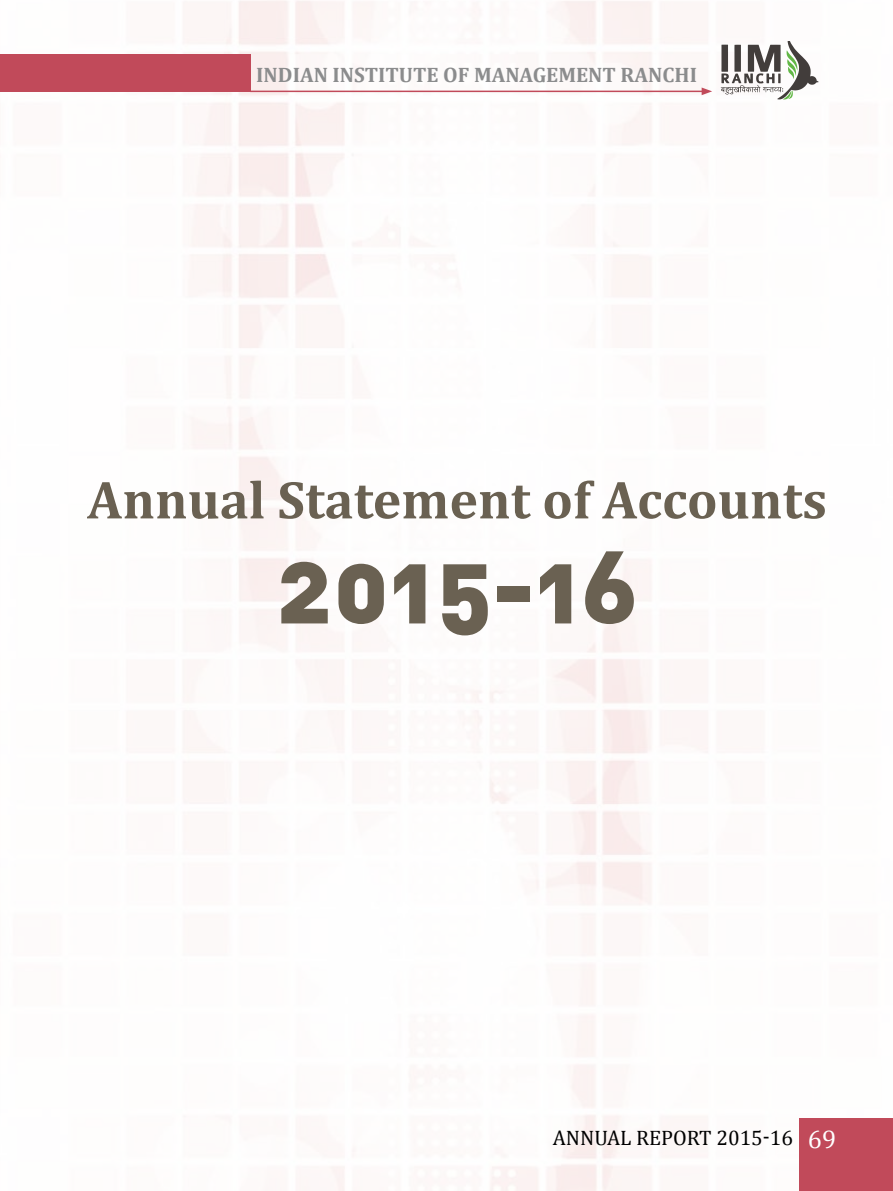
<style>
.page{position:relative;width:893px;height:1191px;background:#fff}
.page>*{position:absolute;margin:0;border:0;box-sizing:border-box;transform-origin:0 0}
.t1{font:900 99px "DIN Alternate";color:#6a6152}
.t2{font:700 54px "Cambria";color:#6a6152}
.t3{font:700 21px "Cambria";color:#8b8c8d}
.t4{font:21px "Cambria";color:#000}
.s1{font-size:25.5px;color:#fff}
</style>
<div class="page">
<img style="left:183px;top:0;width:538px;height:1191px">
<div style="left:799px;top:1118px;width:94px;height:73px;background:#c14a5a"></div>
<svg style="left:721px;top:41px;width:98px;height:59px"></svg>
<div style="left:0;top:54px;width:250px;height:38px;background:#c14a5a"></div>
<hr style="left:250px;top:91px;width:454px;height:1px;background:#c14a5a">
<svg style="left:702px;top:87px;width:10px;height:8px"></svg>
<p class="t3" style="left:256px;top:62px;width:442px">INDIAN INSTITUTE OF MANAGEMENT RANCHI</p>
<h2 class="t2" style="left:87px;top:467px;width:741px">Annual Statement of Accounts</h2>
<h1 class="t1" style="left:277px;top:521px;width:362px">2015-16</h1>
<p class="t4" style="left:553px;top:1125px;width:285px">ANNUAL REPORT 2015-16 <span class="s1">69</span></p>
</div>
